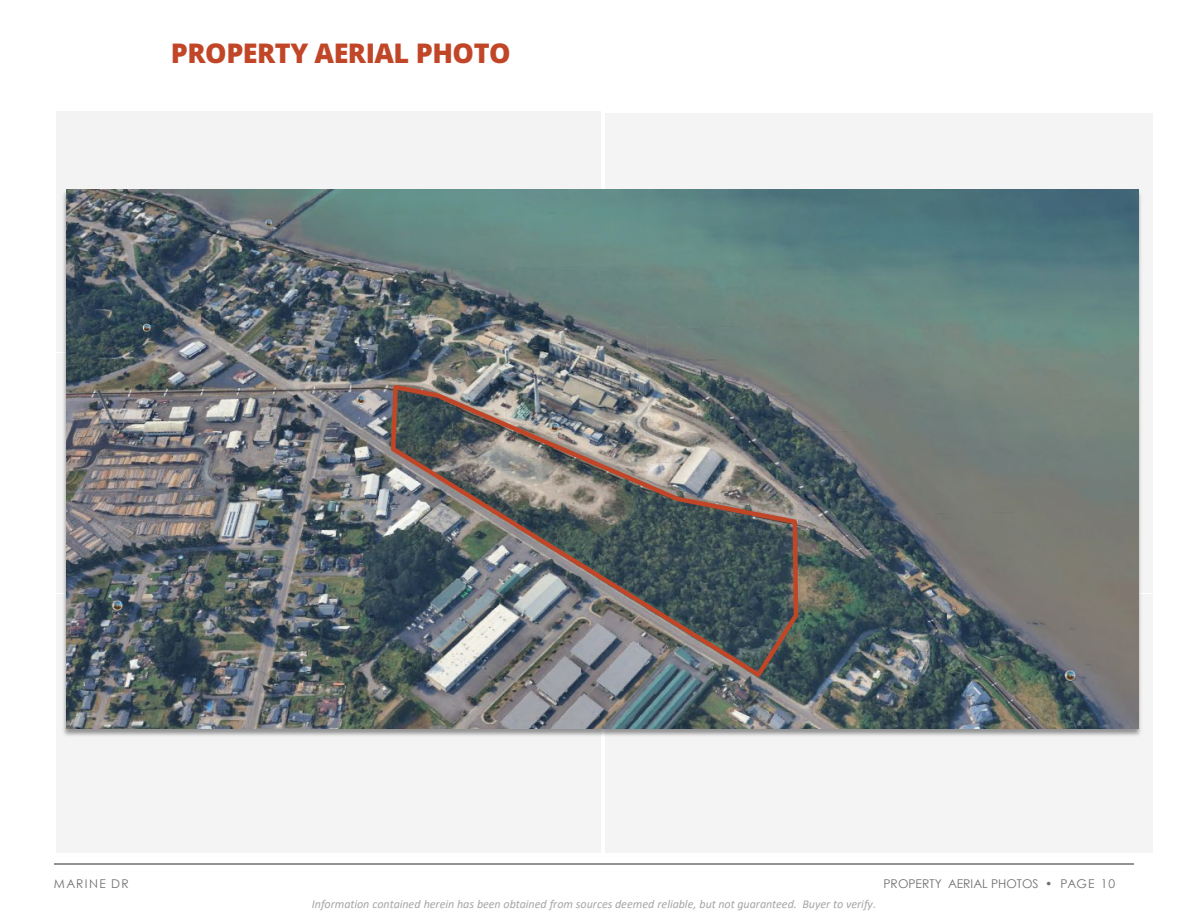
<style>
.page{position:relative;width:1188px;height:918px;background:#fff}
.page>*{position:absolute;margin:0;border:0;box-sizing:border-box;transform-origin:0 0}
.t1{font:800 27px "Open Sans";letter-spacing:-.02em;color:#c14628}
.t2{font:italic 12px "Calibri";letter-spacing:-.005em;color:#a6a6a6}
.t3{font:12px "Century Gothic";letter-spacing:.005em;color:#6f7073}
.t4{font:12px "Century Gothic";letter-spacing:.11em;color:#6f7073}
</style>
<div class="page">
<hr style="left:54px;top:864px;width:1080px;height:1px;background:#282828">
<div style="left:56px;top:595px;width:545px;height:258px;background:#f4f4f4"></div>
<div style="left:605px;top:595px;width:547px;height:258px;background:#f4f4f4"></div>
<div style="left:605px;top:113px;width:547px;height:239px;background:#f4f4f4"></div>
<img style="left:60px;top:187px;width:1084px;height:549px">
<img style="left:66px;top:189px;width:1072px;height:540px">
<img style="left:389px;top:382px;width:412px;height:299px">
<p class="t1" style="left:171px;top:33px;width:341px">PROPERTY AERIAL PHOTO</p>
<p class="t4" style="left:54px;top:875px;width:76px">MARINE DR</p>
<p class="t3" style="left:883px;top:875px;width:233px">PROPERTY AERIAL PHOTOS • PAGE 10</p>
<p class="t2" style="left:312px;top:896px;width:566px">Information contained herein has been obtained from sources deemed reliable, but not guaranteed. Buyer to verify.</p>
</div>
